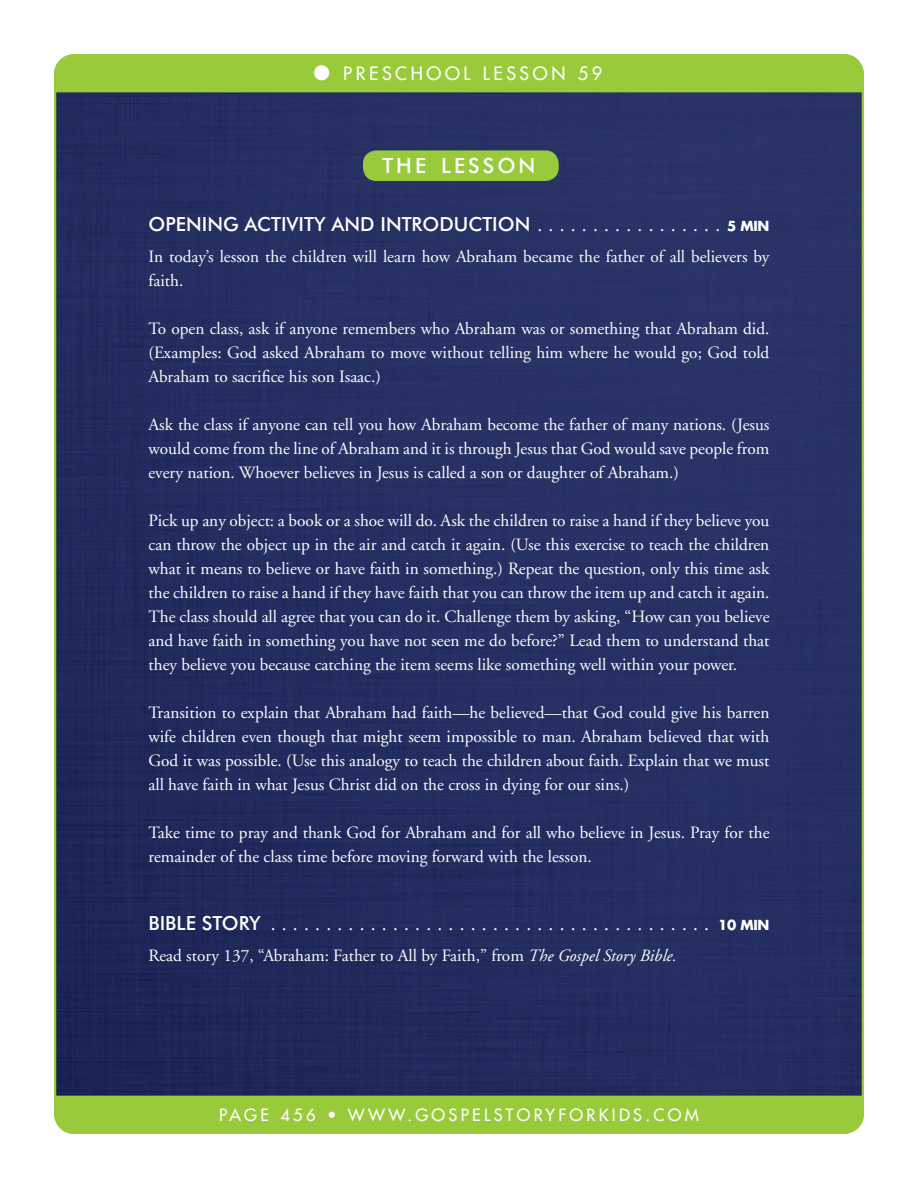
<style>
.page{position:relative;width:918px;height:1188px;background:#fff}
.page>*{position:absolute;margin:0;border:0;box-sizing:border-box;transform-origin:0 0}
.HEAD{font:500 21px "Futura BT";letter-spacing:.145em;color:#fff}
.SUB_1{font:19.5px "Adobe Garamond";color:#fff}
.SUB_1-2{font:500 19.5px "Futura BT";color:#fff}
.t1{font:18px "Futura";letter-spacing:.2em;color:#fff}
.TXT{font:17.25px/24px "Adobe Garamond";color:#fff;text-align:justify}
.t2{font:16.5px "Futura";letter-spacing:.2em;color:#fff}
.s1{font-family:"Adobe Garamond";font-weight:400}
.s2{font-family:"Futura";font-weight:700;font-size:13.5px}
.s3{font-family:"Futura BT";font-weight:500}
.s4{font-style:italic}
</style>
<div class="page">
<img style="left:57px;top:92px;width:804px;height:1004px">
<div style="left:54px;top:54px;width:810px;height:38px;background:#99ca3b"></div>
<div style="left:363px;top:150px;width:196px;height:31px;background:#99ca3b;border-radius:14px"></div>
<div style="left:54px;top:1096px;width:810px;height:38px;background:#99ca3b"></div>
<p class="t1" style="left:314px;top:62px;width:290px">● PRESCHOOL LESSON 59</p>
<p class="HEAD" style="left:383px;top:153px;width:154px">THE LESSON</p>
<p class="SUB_1-2" style="left:148px;top:212px;width:623px">OPENING ACTIVITY AND INTRODUCTION <span class="s1">. . . . . . . . . . . . . . . . .</span> <span class="s2">5 MIN</span></p>
<p class="TXT" style="left:148px;top:245px;width:623px">In today’s lesson the children will learn how Abraham became the father of all believers by faith.</p>
<p class="TXT" style="left:148px;top:317px;width:622px">To open class, ask if anyone remembers who Abraham was or something that Abraham did. (Examples: God asked Abraham to move without telling him where he would go; God told Abraham to sacrifice his son Isaac.)</p>
<p class="TXT" style="left:148px;top:413px;width:622px">Ask the class if anyone can tell you how Abraham become the father of many nations. (Jesus would come from the line of Abraham and it is through Jesus that God would save people from every nation. Whoever believes in Jesus is called a son or daughter of Abraham.)</p>
<p class="TXT" style="left:148px;top:509px;width:623px">Pick up any object: a book or a shoe will do. Ask the children to raise a hand if they believe you can throw the object up in the air and catch it again. (Use this exercise to teach the children what it means to believe or have faith in something.) Repeat the question, only this time ask the children to raise a hand if they have faith that you can throw the item up and catch it again.<br>The class should all agree that you can do it. Challenge them by asking, “How can you believe and have faith in something you have not seen me do before?” Lead them to understand that they believe you because catching the item seems like something well within your power.</p>
<p class="TXT" style="left:148px;top:701px;width:623px">Transition to explain that Abraham had faith—he believed—that God could give his barren wife children even though that might seem impossible to man. Abraham believed that with God it was possible. (Use this analogy to teach the children about faith. Explain that we must all have faith in what Jesus Christ did on the cross in dying for our sins.)</p>
<p class="TXT" style="left:148px;top:821px;width:623px">Take time to pray and thank God for Abraham and for all who believe in Jesus. Pray for the remainder of the class time before moving forward with the lesson.</p>
<p class="SUB_1" style="left:148px;top:914px;width:623px"><span class="s3">BIBLE STORY</span> ........................................ <span class="s2">10 MIN</span></p>
<p class="TXT" style="left:148px;top:944px;width:530px">Read story 137, “Abraham: Father to All by Faith,” from <span class="s4">The Gospel Story Bible.</span></p>
<p class="t2" style="left:221px;top:1105px;width:481px">PAGE 456 • WWW.GOSPELSTORYFORKIDS.COM</p>
</div>
